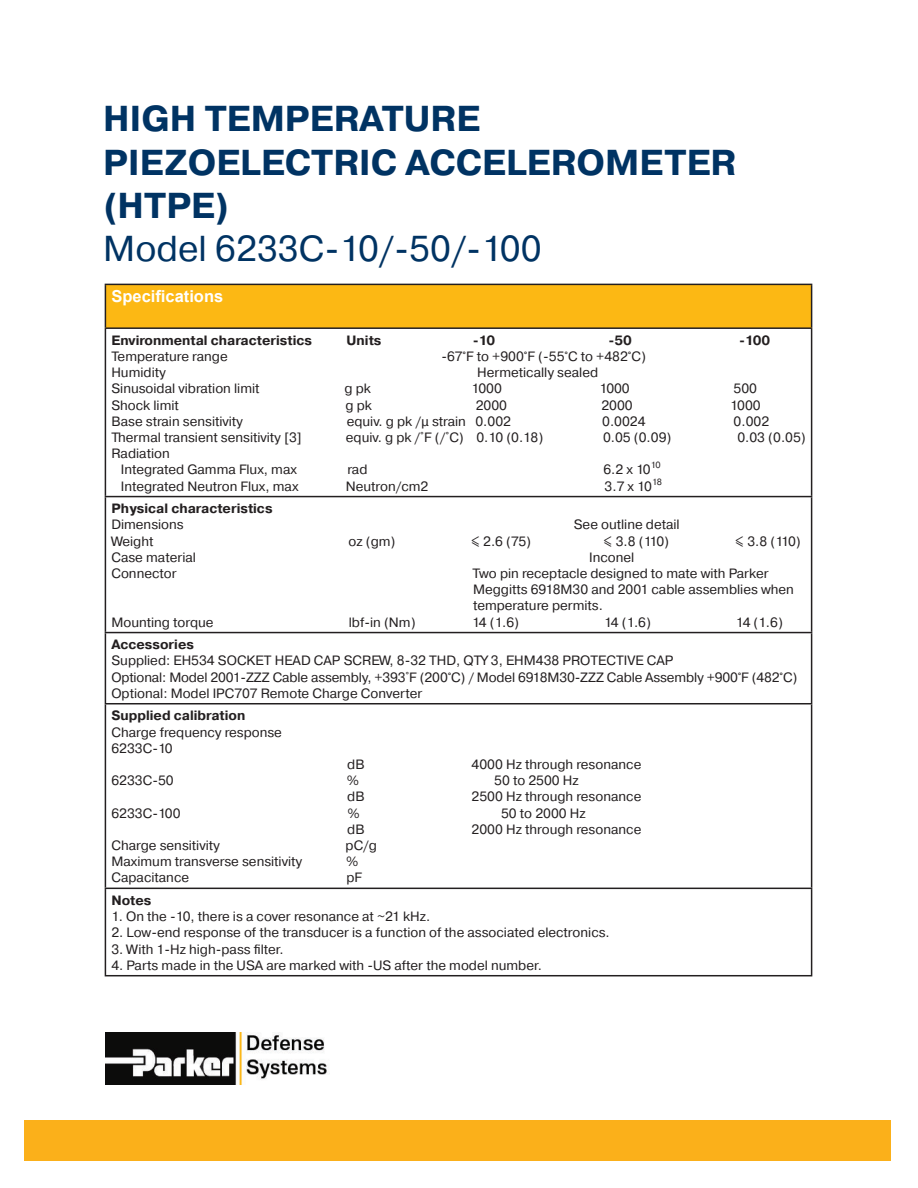
<style>
.page{position:relative;width:918px;height:1188px;background:#fff}
.page>*{position:absolute;margin:0;border:0;box-sizing:border-box;transform-origin:0 0}
.t1{font:700 36px/43.2px "Pragmatica";color:#003363}
.t2{font:36px "Pragmatica";color:#003363}
.t3{font:700 16.5px "Arial";color:#fff}
.t4{font:13.5px "Pragmatica";color:#231f20}
.t5{font:700 13.5px "Pragmatica";color:#231f20}
</style>
<div class="page">
<img style="left:105px;top:1033px;width:225px;height:51px">
<div style="left:25px;top:1120px;width:866px;height:41px;background:#fbb01a"></div>
<div style="left:105px;top:284px;width:707px;height:44px;background:#fcb814"></div>
<hr style="left:105px;top:284px;width:707px;height:1px;background:#231f20">
<hr style="left:105px;top:285px;width:1px;height:42px;background:#231f20">
<hr style="left:811px;top:285px;width:1px;height:42px;background:#231f20">
<hr style="left:105px;top:327px;width:707px;height:2px;background:#231f20">
<hr style="left:105px;top:329px;width:1px;height:167px;background:#231f20">
<hr style="left:811px;top:329px;width:1px;height:167px;background:#231f20">
<hr style="left:105px;top:496px;width:707px;height:1px;background:#231f20">
<hr style="left:105px;top:497px;width:1px;height:135px;background:#231f20">
<hr style="left:811px;top:497px;width:1px;height:135px;background:#231f20">
<hr style="left:105px;top:632px;width:707px;height:1px;background:#231f20">
<hr style="left:105px;top:633px;width:1px;height:70px;background:#231f20">
<hr style="left:811px;top:633px;width:1px;height:70px;background:#231f20">
<hr style="left:105px;top:703px;width:707px;height:1px;background:#231f20">
<hr style="left:105px;top:704px;width:1px;height:184px;background:#231f20">
<hr style="left:811px;top:704px;width:1px;height:184px;background:#231f20">
<hr style="left:105px;top:888px;width:707px;height:1px;background:#231f20">
<hr style="left:105px;top:889px;width:1px;height:86px;background:#231f20">
<hr style="left:811px;top:889px;width:1px;height:86px;background:#231f20">
<hr style="left:105px;top:975px;width:707px;height:1px;background:#231f20">
<p class="t1" style="left:103px;top:98px;width:378px">HIGH TEMPERATURE</p>
<p class="t1" style="left:103px;top:141px;width:635px">PIEZOELECTRIC ACCELEROMETER (HTPE)</p>
<p class="t2" style="left:103px;top:226px;width:440px">Model 6233C-10/-50/-100</p>
<p class="t3" style="left:111px;top:285px;width:113px">Specifications</p>
<p class="t5" style="left:111px;top:331px;width:202px">Environmental characteristics</p>
<p class="t5" style="left:347px;top:331px;width:36px">Units</p>
<p class="t5" style="left:473px;top:331px;width:24px">-10</p>
<p class="t5" style="left:608px;top:331px;width:25px">-50</p>
<p class="t5" style="left:739px;top:331px;width:33px">-100</p>
<p class="t4" style="left:111px;top:348px;width:118px">Temperature range</p>
<p class="t4" style="left:442px;top:348px;width:206px">-67°F to +900°F (-55°C to +482°C)</p>
<p class="t4" style="left:111px;top:364px;width:56px">Humidity</p>
<p class="t4" style="left:477px;top:364px;width:123px">Hermetically sealed</p>
<p class="t4" style="left:111px;top:380px;width:150px">Sinusoidal vibration limit</p>
<p class="t4" style="left:344px;top:380px;width:28px">g pk</p>
<p class="t4" style="left:471px;top:380px;width:32px">1000</p>
<p class="t4" style="left:599px;top:380px;width:32px">1000</p>
<p class="t4" style="left:734px;top:380px;width:25px">500</p>
<p class="t4" style="left:111px;top:397px;width:69px">Shock limit</p>
<p class="t4" style="left:346px;top:397px;width:28px">g pk</p>
<p class="t4" style="left:476px;top:397px;width:33px">2000</p>
<p class="t4" style="left:601px;top:397px;width:33px">2000</p>
<p class="t4" style="left:730px;top:397px;width:32px">1000</p>
<p class="t4" style="left:111px;top:413px;width:133px">Base strain sensitivity</p>
<p class="t4" style="left:347px;top:413px;width:166px">equiv. g pk /μ strain 0.002</p>
<p class="t4" style="left:602px;top:413px;width:45px">0.0024</p>
<p class="t4" style="left:734px;top:413px;width:37px">0.002</p>
<p class="t4" style="left:111px;top:429px;width:192px">Thermal transient sensitivity [3]</p>
<p class="t4" style="left:346px;top:429px;width:199px">equiv. g pk /˚F (/˚C) 0.10 (0.18)</p>
<p class="t4" style="left:603px;top:429px;width:70px">0.05 (0.09)</p>
<p class="t4" style="left:737px;top:429px;width:70px">0.03 (0.05)</p>
<p class="t4" style="left:111px;top:445px;width:60px">Radiation</p>
<p class="t4" style="left:121px;top:461px;width:178px">Integrated Gamma Flux, max</p>
<p class="t4" style="left:347px;top:461px;width:22px">rad</p>
<p class="t4" style="left:603px;top:461px;width:59px">6.2 x 10<sup>10</sup></p>
<p class="t4" style="left:121px;top:478px;width:179px">Integrated Neutron Flux, max</p>
<p class="t4" style="left:346px;top:478px;width:84px">Neutron/cm2</p>
<p class="t4" style="left:605px;top:478px;width:59px">3.7 x 10<sup>18</sup></p>
<p class="t5" style="left:111px;top:500px;width:163px">Physical characteristics</p>
<p class="t4" style="left:111px;top:516px;width:74px">Dimensions</p>
<p class="t4" style="left:574px;top:516px;width:107px">See outline detail</p>
<p class="t4" style="left:111px;top:533px;width:44px">Weight</p>
<p class="t4" style="left:348px;top:533px;width:49px">oz (gm)</p>
<p class="t4" style="left:471px;top:533px;width:62px">≤ 2.6 (75)</p>
<p class="t4" style="left:604px;top:533px;width:67px">≤ 3.8 (110)</p>
<p class="t4" style="left:735px;top:533px;width:67px">≤ 3.8 (110)</p>
<p class="t4" style="left:111px;top:549px;width:86px">Case material</p>
<p class="t4" style="left:589px;top:549px;width:47px">Inconel</p>
<p class="t4" style="left:111px;top:565px;width:67px">Connector</p>
<p class="t4" style="left:472px;top:565px;width:298px">Two pin receptacle designed to mate with Parker</p>
<p class="t4" style="left:473px;top:581px;width:322px">Meggitts 6918M30 and 2001 cable assemblies when</p>
<p class="t4" style="left:473px;top:597px;width:131px">temperature permits.</p>
<p class="t4" style="left:111px;top:614px;width:104px">Mounting torque</p>
<p class="t4" style="left:349px;top:614px;width:68px">lbf-in (Nm)</p>
<p class="t4" style="left:472px;top:614px;width:48px">14 (1.6)</p>
<p class="t4" style="left:604px;top:614px;width:48px">14 (1.6)</p>
<p class="t4" style="left:736px;top:614px;width:48px">14 (1.6)</p>
<p class="t5" style="left:111px;top:636px;width:84px">Accessories</p>
<p class="t4" style="left:111px;top:652px;width:564px">Supplied: EH534 SOCKET HEAD CAP SCREW, 8-32 THD, QTY 3, EHM438 PROTECTIVE CAP</p>
<p class="t4" style="left:111px;top:669px;width:688px">Optional: Model 2001-ZZZ Cable assembly, +393˚F (200°C) / Model 6918M30-ZZZ Cable Assembly +900°F (482°C)</p>
<p class="t4" style="left:111px;top:685px;width:312px">Optional: Model IPC707 Remote Charge Converter</p>
<p class="t5" style="left:111px;top:707px;width:136px">Supplied calibration</p>
<p class="t4" style="left:111px;top:724px;width:172px">Charge frequency response</p>
<p class="t4" style="left:111px;top:740px;width:63px">6233C-10</p>
<p class="t4" style="left:347px;top:756px;width:19px">dB</p>
<p class="t4" style="left:472px;top:756px;width:171px">4000 Hz through resonance</p>
<p class="t4" style="left:111px;top:772px;width:64px">6233C-50</p>
<p class="t4" style="left:347px;top:772px;width:14px">%</p>
<p class="t4" style="left:494px;top:772px;width:86px">50 to 2500 Hz</p>
<p class="t4" style="left:347px;top:788px;width:19px">dB</p>
<p class="t4" style="left:472px;top:788px;width:171px">2500 Hz through resonance</p>
<p class="t4" style="left:111px;top:805px;width:71px">6233C-100</p>
<p class="t4" style="left:347px;top:805px;width:14px">%</p>
<p class="t4" style="left:501px;top:805px;width:86px">50 to 2000 Hz</p>
<p class="t4" style="left:347px;top:821px;width:19px">dB</p>
<p class="t4" style="left:472px;top:821px;width:171px">2000 Hz through resonance</p>
<p class="t4" style="left:111px;top:837px;width:110px">Charge sensitivity</p>
<p class="t4" style="left:346px;top:837px;width:33px">pC/g</p>
<p class="t4" style="left:111px;top:853px;width:192px">Maximum transverse sensitivity</p>
<p class="t4" style="left:346px;top:853px;width:14px">%</p>
<p class="t4" style="left:111px;top:869px;width:79px">Capacitance</p>
<p class="t4" style="left:346px;top:869px;width:17px">pF</p>
<p class="t5" style="left:111px;top:892px;width:42px">Notes</p>
<p class="t4" style="left:111px;top:908px;width:320px">1. On the -10, there is a cover resonance at ~21 kHz.</p>
<p class="t4" style="left:111px;top:924px;width:500px">2. Low-end response of the transducer is a function of the associated electronics.</p>
<p class="t4" style="left:111px;top:941px;width:174px">3. With 1-Hz high-pass filter.</p>
<p class="t4" style="left:111px;top:957px;width:432px">4. Parts made in the USA are marked with -US after the model number.</p>
</div>
